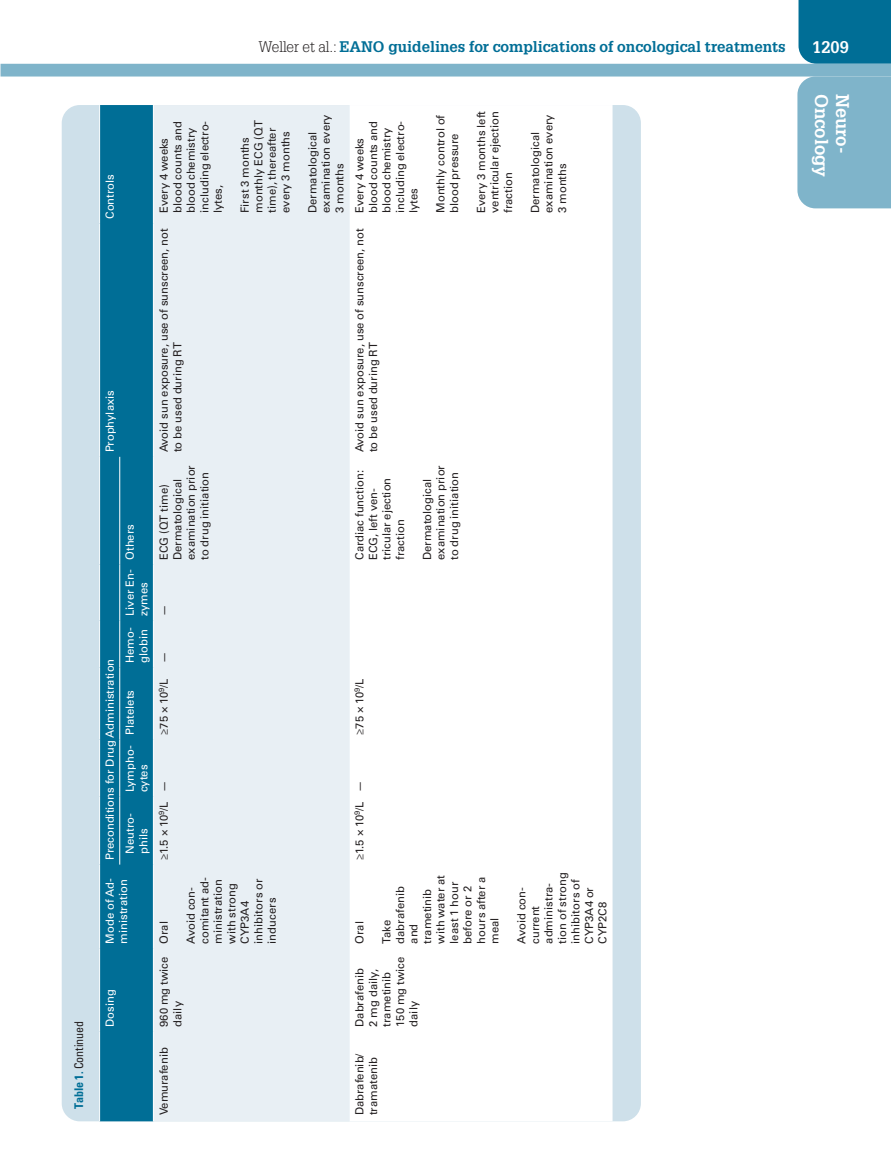
<style>
.page{position:relative;width:891px;height:1175px;background:#fff}
.page>*{position:absolute;margin:0;border:0;box-sizing:border-box;transform-origin:0 0}
.t1{font:700 18px "Glypha LT Std";color:#fff}
.t2{font:700 16.5px "Glypha LT Std";color:#fff}
.t3{font:700 15px "Glypha LT Std";color:#006e96}
.t4{font:condensed 12px "Univers LT Std";color:#231f20}
.t5{font:11.25px/13.5px "Univers LT Std";color:#231f20}
.t6{font:11.25px/13.5px "Univers LT Std";color:#fff}
.s1{font-weight:700;color:#006e96}
.s2{font-weight:300;color:#231f20}
</style>
<div class="page">
<div style="left:799px;top:0;width:92px;height:64px;background:#006e96"></div>
<div style="left:1px;top:64px;width:890px;height:12px;background:#7fb4ca"></div>
<div style="left:797px;top:76px;width:94px;height:132px;background:#7fb4ca"></div>
<div style="left:62px;top:105px;width:579px;height:1016px;background:#cee0ea;border-radius:18px"></div>
<svg style="left:100px;top:105px;width:53px;height:1016px;background:#036f97"></svg>
<div style="left:154px;top:105px;width:195px;height:1016px;background:#e8eff4"></div>
<div style="left:349px;top:105px;width:264px;height:1016px;background:#fff"></div>
<hr style="left:99px;top:1031px;width:1px;height:90px;background:#fff">
<hr style="left:153px;top:1031px;width:1px;height:90px;background:#fff">
<hr style="left:99px;top:948px;width:1px;height:83px;background:#fff">
<hr style="left:153px;top:948px;width:1px;height:83px;background:#fff">
<hr style="left:99px;top:864px;width:1px;height:84px;background:#fff">
<hr style="left:153px;top:864px;width:1px;height:84px;background:#fff">
<hr style="left:99px;top:796px;width:1px;height:68px;background:#fff">
<hr style="left:99px;top:739px;width:1px;height:57px;background:#fff">
<hr style="left:99px;top:667px;width:1px;height:72px;background:#fff">
<hr style="left:99px;top:620px;width:1px;height:47px;background:#fff">
<hr style="left:99px;top:564px;width:1px;height:56px;background:#fff">
<hr style="left:99px;top:457px;width:1px;height:107px;background:#fff">
<hr style="left:99px;top:223px;width:1px;height:234px;background:#fff">
<hr style="left:153px;top:223px;width:1px;height:234px;background:#fff">
<hr style="left:99px;top:105px;width:1px;height:118px;background:#fff">
<hr style="left:153px;top:105px;width:1px;height:118px;background:#fff">
<hr style="left:119px;top:796px;width:1px;height:68px;background:#fff">
<hr style="left:153px;top:796px;width:1px;height:68px;background:#fff">
<hr style="left:119px;top:739px;width:1px;height:57px;background:#fff">
<hr style="left:153px;top:739px;width:1px;height:57px;background:#fff">
<hr style="left:119px;top:667px;width:1px;height:72px;background:#fff">
<hr style="left:153px;top:667px;width:1px;height:72px;background:#fff">
<hr style="left:119px;top:620px;width:1px;height:47px;background:#fff">
<hr style="left:153px;top:620px;width:1px;height:47px;background:#fff">
<hr style="left:119px;top:564px;width:1px;height:56px;background:#fff">
<hr style="left:153px;top:564px;width:1px;height:56px;background:#fff">
<hr style="left:119px;top:457px;width:1px;height:107px;background:#fff">
<hr style="left:153px;top:457px;width:1px;height:107px;background:#fff">
<p class="t4" style="left:71px;top:1108px;width:89px;rotate:-90deg"><span class="s1">Table 1.</span> Continued</p>
<p class="t6" style="left:103px;top:219px;width:46px;rotate:-90deg">Controls</p>
<p class="t6" style="left:103px;top:452px;width:64px;rotate:-90deg">Prophylaxis</p>
<p class="t6" style="left:103px;top:860px;width:203px;rotate:-90deg">Preconditions for Drug Administration</p>
<p class="t6" style="left:123px;top:560px;width:37px;rotate:-90deg">Others</p>
<p class="t6" style="left:123px;top:616px;width:48px;rotate:-90deg">Liver En&shy;zymes</p>
<p class="t6" style="left:123px;top:663px;width:37px;rotate:-90deg">Hemo&shy;globin</p>
<p class="t6" style="left:123px;top:735px;width:47px;rotate:-90deg">Platelets</p>
<p class="t6" style="left:123px;top:792px;width:48px;rotate:-90deg">Lympho&shy;cytes</p>
<p class="t6" style="left:123px;top:854px;width:42px;rotate:-90deg">Neutro&shy;phils</p>
<p class="t6" style="left:103px;top:943px;width:67px;rotate:-90deg">Mode of Ad&shy;ministration</p>
<p class="t6" style="left:103px;top:1026px;width:39px;rotate:-90deg">Dosing</p>
<h3 class="t3" style="left:259px;top:37px;width:528px"><span class="s2">Weller et al.:</span> EANO guidelines for complications of oncological treatments</h3>
<h2 class="t2" style="left:812px;top:37px;width:38px">1209</h2>
<h1 class="t1" style="left:833px;top:94px;width:85px;rotate:90deg">Oncology</h1>
<h1 class="t1" style="left:854px;top:94px;width:61px;rotate:90deg">Neuro-</h1>
<p class="t5" style="left:353px;top:213px;width:94px;rotate:-90deg">Every 4 weeks blood counts and blood chemistry including electro&shy;lytes</p>
<p class="t5" style="left:434px;top:213px;width:100px;rotate:-90deg">Monthly control of blood pressure</p>
<p class="t5" style="left:474px;top:213px;width:103px;text-align:justify;rotate:-90deg">Every 3 months left ventricular ejection fraction</p>
<p class="t5" style="left:528px;top:213px;width:100px;rotate:-90deg">Dermatological examination every<br>3 months</p>
<p class="t5" style="left:157px;top:213px;width:94px;rotate:-90deg">Every 4 weeks blood counts and blood chemistry including electro&shy;lytes,</p>
<p class="t5" style="left:238px;top:213px;width:94px;rotate:-90deg">First 3 months monthly ECG (QT time), thereafter every 3 months</p>
<p class="t5" style="left:306px;top:213px;width:100px;rotate:-90deg">Dermatological examination every<br>3 months</p>
<p class="t5" style="left:157px;top:452px;width:225px;rotate:-90deg">Avoid sun exposure, use of sunscreen, not to be used during RT</p>
<p class="t5" style="left:157px;top:560px;width:96px;rotate:-90deg">ECG (QT time)<br>Dermatological examination prior to drug initiation</p>
<p class="t5" style="left:157px;top:616px;width:13px;rotate:-90deg">—</p>
<p class="t5" style="left:157px;top:663px;width:13px;rotate:-90deg">—</p>
<p class="t5" style="left:157px;top:735px;width:58px;rotate:-90deg">≥75 × 10<sup>9</sup>/L</p>
<p class="t5" style="left:157px;top:860px;width:81px;rotate:-90deg">≥1.5 × 10<sup>9</sup>/L —</p>
<p class="t5" style="left:157px;top:943px;width:24px;rotate:-90deg">Oral</p>
<p class="t5" style="left:184px;top:943px;width:68px;rotate:-90deg">Avoid con&shy;comitant ad&shy;ministration with strong<br>CYP3A4 inhibitors or inducers</p>
<p class="t5" style="left:157px;top:1026px;width:72px;rotate:-90deg">960 mg twice daily</p>
<p class="t5" style="left:157px;top:1115px;width:69px;rotate:-90deg">Vemurafenib</p>
<p class="t5" style="left:353px;top:452px;width:225px;rotate:-90deg">Avoid sun exposure, use of sunscreen, not to be used during RT</p>
<p class="t5" style="left:353px;top:560px;width:91px;rotate:-90deg">Cardiac function:<br>ECG, left ven&shy;tricular ejection fraction</p>
<p class="t5" style="left:420px;top:560px;width:96px;rotate:-90deg">Dermatological examination prior to drug initiation</p>
<p class="t5" style="left:353px;top:735px;width:58px;rotate:-90deg">≥75 × 10<sup>9</sup>/L</p>
<p class="t5" style="left:353px;top:860px;width:81px;rotate:-90deg">≥1.5 × 10<sup>9</sup>/L —</p>
<p class="t5" style="left:353px;top:943px;width:24px;rotate:-90deg">Oral</p>
<p class="t5" style="left:380px;top:943px;width:70px;rotate:-90deg">Take dabrafenib and trametinib with water at least 1 hour before or 2 hours after a meal</p>
<p class="t5" style="left:515px;top:943px;width:73px;rotate:-90deg">Avoid con&shy;current administra&shy;tion of strong inhibitors of<br>CYP3A4 or<br>CYP2C8</p>
<p class="t5" style="left:353px;top:1026px;width:71px;rotate:-90deg">Dabrafenib<br>2 mg daily, trametinib<br>150 mg twice daily</p>
<p class="t5" style="left:353px;top:1115px;width:64px;rotate:-90deg">Dabrafenib/ tramatenib</p>
</div>
